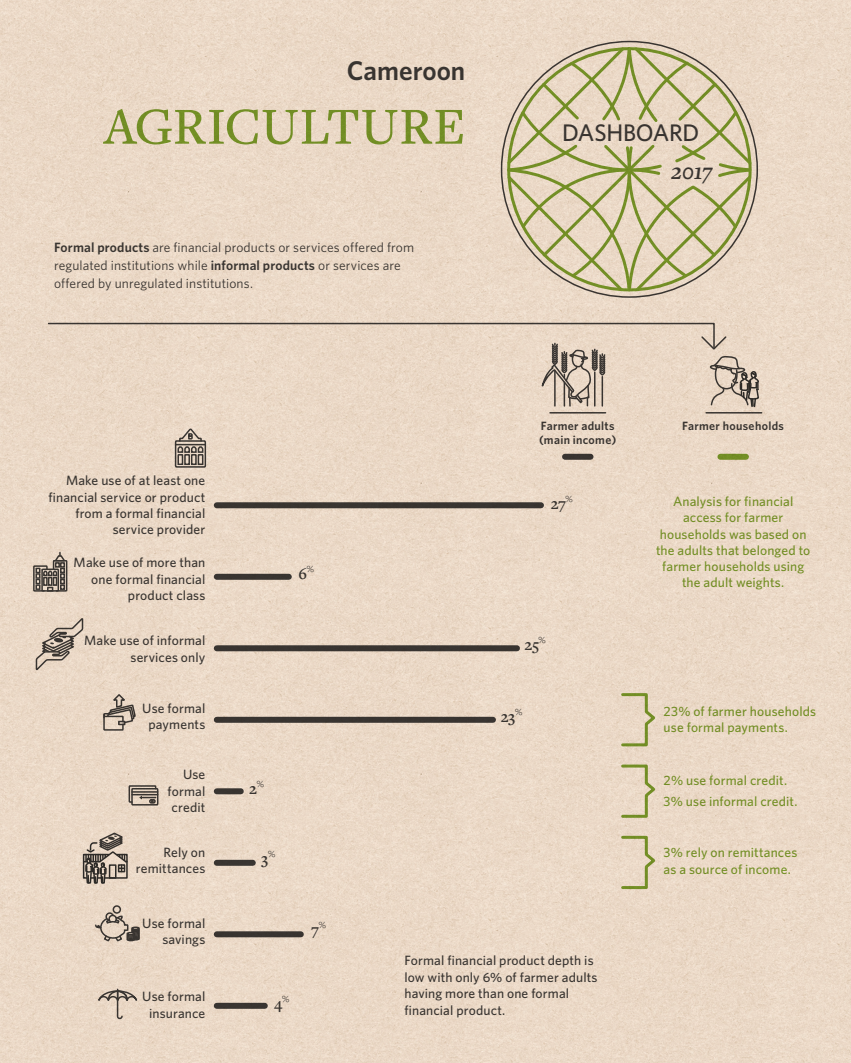
<style>
.page{position:relative;width:851px;height:1063px;background:#fff}
.page>*{position:absolute;margin:0;border:0;box-sizing:border-box;transform-origin:0 0}
.t1{font:500 54px "Freight Text Pro";color:#7da830}
.t2{font:600 27px "Whitney";color:#3e3e3f}
.t3{font:500 24px "Whitney";letter-spacing:-.01em;color:#3e3e3f}
.t4{font:italic 600 24px "Freight Text Pro";color:#3e3e3f}
.t5{font:600 16.5px "Freight Text Pro";color:#3e3e3f}
.t6{font:500 13.5px/16.2px "Whitney";letter-spacing:.01em;color:#3e3e3f;text-align:right}
.t7{font:500 13.5px/16.2px "Whitney";letter-spacing:.01em;color:#7da830}
.t8{font:13.5px/18px "Whitney HTF";letter-spacing:.005em;color:#3e3e3f}
.t9{font:600 12px/14.4px "Whitney";letter-spacing:.025em;color:#3e3e3f}
.s1{font-weight:600}
</style>
<div class="page">
<img style="left:0;top:0;width:850px;height:1063px">
<h2 class="t2" style="left:347px;top:52px;width:120px">Cameroon</h2>
<h1 class="t1" style="left:104px;top:91px;width:363px">AGRICULTURE</h1>
<p class="t8" style="left:54px;top:238px;width:361px"><span class="s1">Formal products</span> are financial products or services offered from regulated institutions while <span class="s1">informal products</span> or services are offered by unregulated institutions.</p>
<h3 class="t3" style="left:562px;top:117px;width:139px">DASHBOARD</h3>
<h3 class="t4" style="left:671px;top:156px;width:43px">2017</h3>
<p class="t6" style="left:48px;top:472px;width:158px">Make use of at least one financial service or product from a formal financial service provider</p>
<p class="t6" style="left:74px;top:554px;width:133px">Make use of more than one formal financial product class</p>
<p class="t6" style="left:84px;top:632px;width:123px">Make use of informal services only</p>
<p class="t6" style="left:142px;top:700px;width:65px;text-align:center">Use formal payments</p>
<p class="t6" style="left:167px;top:766px;width:39px">Use formal credit</p>
<p class="t6" style="left:136px;top:844px;width:71px">Rely on remittances</p>
<p class="t6" style="left:142px;top:915px;width:65px">Use formal savings</p>
<p class="t5" style="left:298px;top:562px;width:17px">6<sup>%</sup></p>
<p class="t5" style="left:249px;top:778px;width:16px">2<sup>%</sup></p>
<p class="t5" style="left:261px;top:848px;width:16px">3<sup>%</sup></p>
<p class="t5" style="left:311px;top:918px;width:16px">7<sup>%</sup></p>
<p class="t9" style="left:539px;top:418px;width:79px">Farmer adults (main income)</p>
<p class="t9" style="left:682px;top:418px;width:103px">Farmer households</p>
<p class="t5" style="left:550px;top:493px;width:24px">27<sup>%</sup></p>
<p class="t7" style="left:656px;top:493px;width:156px;text-align:center">Analysis for financial access for farmer households was based on the adults that belonged to farmer households using the adult weights.</p>
<p class="t5" style="left:524px;top:634px;width:23px">25<sup>%</sup></p>
<p class="t5" style="left:500px;top:706px;width:23px">23<sup>%</sup></p>
<p class="t7" style="left:663px;top:703px;width:154px">23% of farmer households use formal payments.</p>
<p class="t7" style="left:663px;top:770px;width:135px;line-height:21px">2% use formal credit.<br>3% use informal credit.</p>
<p class="t7" style="left:663px;top:844px;width:135px">3% rely on remittances as a source of income.</p>
<p class="t6" style="left:142px;top:988px;width:65px;text-align:center">Use formal insurance</p>
<p class="t5" style="left:274px;top:993px;width:17px">4<sup>%</sup></p>
<p class="t6" style="left:404px;top:952px;width:194px;text-align:left">Formal financial product depth is low with only 6% of farmer adults having more than one formal financial product.</p>
</div>
